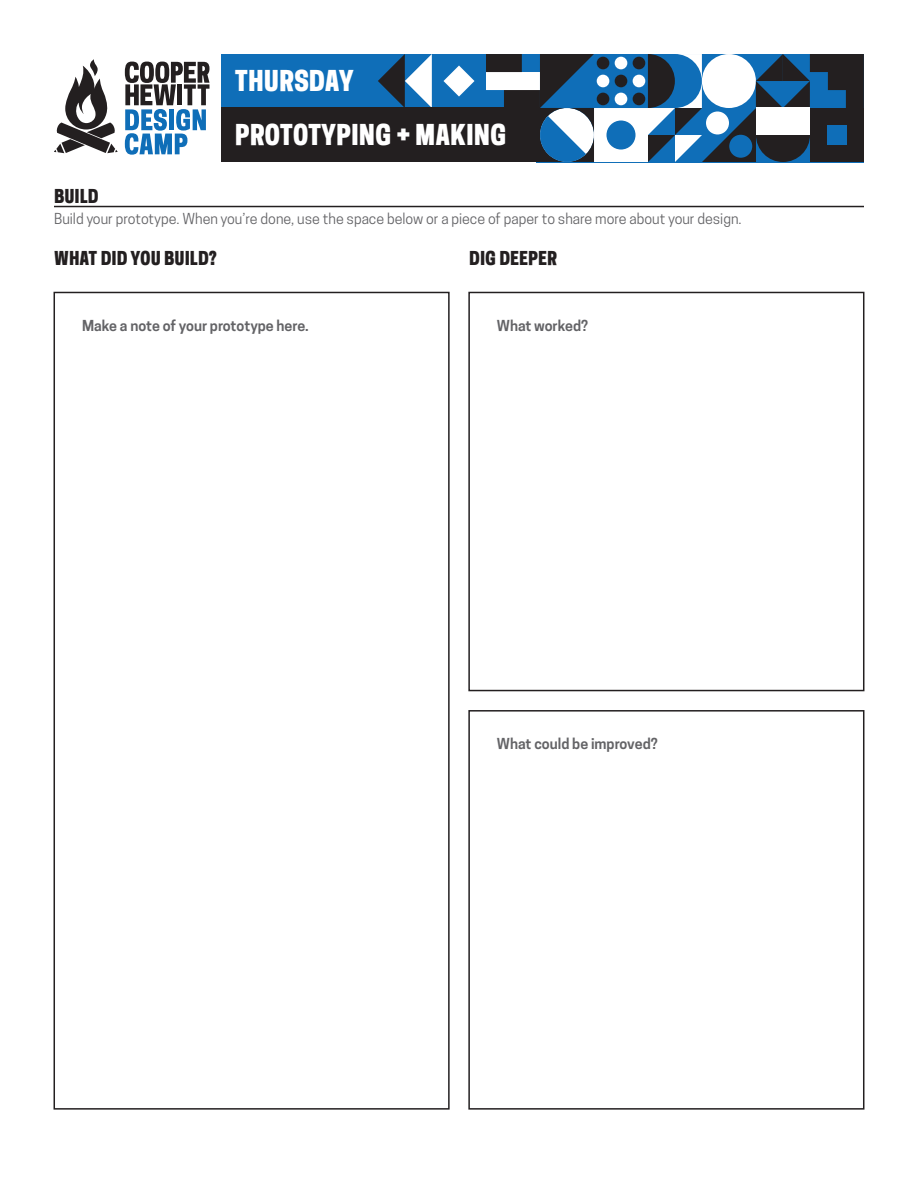
<style>
.page{position:relative;width:918px;height:1188px;background:#fff}
.page>*{position:absolute;margin:0;border:0;box-sizing:border-box;transform-origin:0 0}
.t1{font:27px/54px "Cooper Hewitt Display";color:#fff}
.t2{font:18px "Cooper Hewitt Display";color:#231f20}
.t3{font:14.25px "Cooper Hewitt";color:#636366}
.t4{font:600 14.25px "Cooper Hewitt";color:#636366}
</style>
<div class="page">
<div style="left:221px;top:54px;width:157px;height:54px;background:#0f6eb8"></div>
<svg style="left:125px;top:62px;width:85px;height:93px"></svg>
<svg style="left:54px;top:59px;width:64px;height:94px"></svg>
<svg style="left:378px;top:54px;width:54px;height:54px"></svg>
<div style="left:432px;top:54px;width:54px;height:54px;background:#0f6eb8"></div>
<svg style="left:444px;top:66px;width:30px;height:31px"></svg>
<svg style="left:486px;top:54px;width:378px;height:109px"></svg>
<div style="left:468px;top:292px;width:396px;height:399px;border:2px solid #231f20"></div>
<div style="left:54px;top:292px;width:396px;height:818px;border:2px solid #231f20"></div>
<div style="left:468px;top:710px;width:396px;height:400px;border:2px solid #231f20"></div>
<div style="left:221px;top:108px;width:319px;height:54px;background:#231f20"></div>
<hr style="left:54px;top:206px;width:810px;height:1px;background:#231f20">
<h1 class="t1" style="left:235px;top:54px;width:242px">THURSDAY<br>THE DESIGN PROCESS</h1>
<h1 class="t1" style="left:235px;top:108px;width:273px">PROTOTYPING + MAKING</h1>
<p class="t2" style="left:54px;top:185px;width:46px">BUILD</p>
<p class="t3" style="left:54px;top:211px;width:689px">Build your prototype. When you’re done, use the space below or a piece of paper to share more about your design.</p>
<p class="t2" style="left:54px;top:247px;width:164px">WHAT DID YOU BUILD?</p>
<p class="t2" style="left:469px;top:247px;width:90px">DIG DEEPER</p>
<p class="t4" style="left:82px;top:317px;width:228px">Make a note of your prototype here.</p>
<p class="t4" style="left:497px;top:317px;width:93px">What worked?</p>
<p class="t4" style="left:497px;top:735px;width:162px">What could be improved?</p>
</div>
